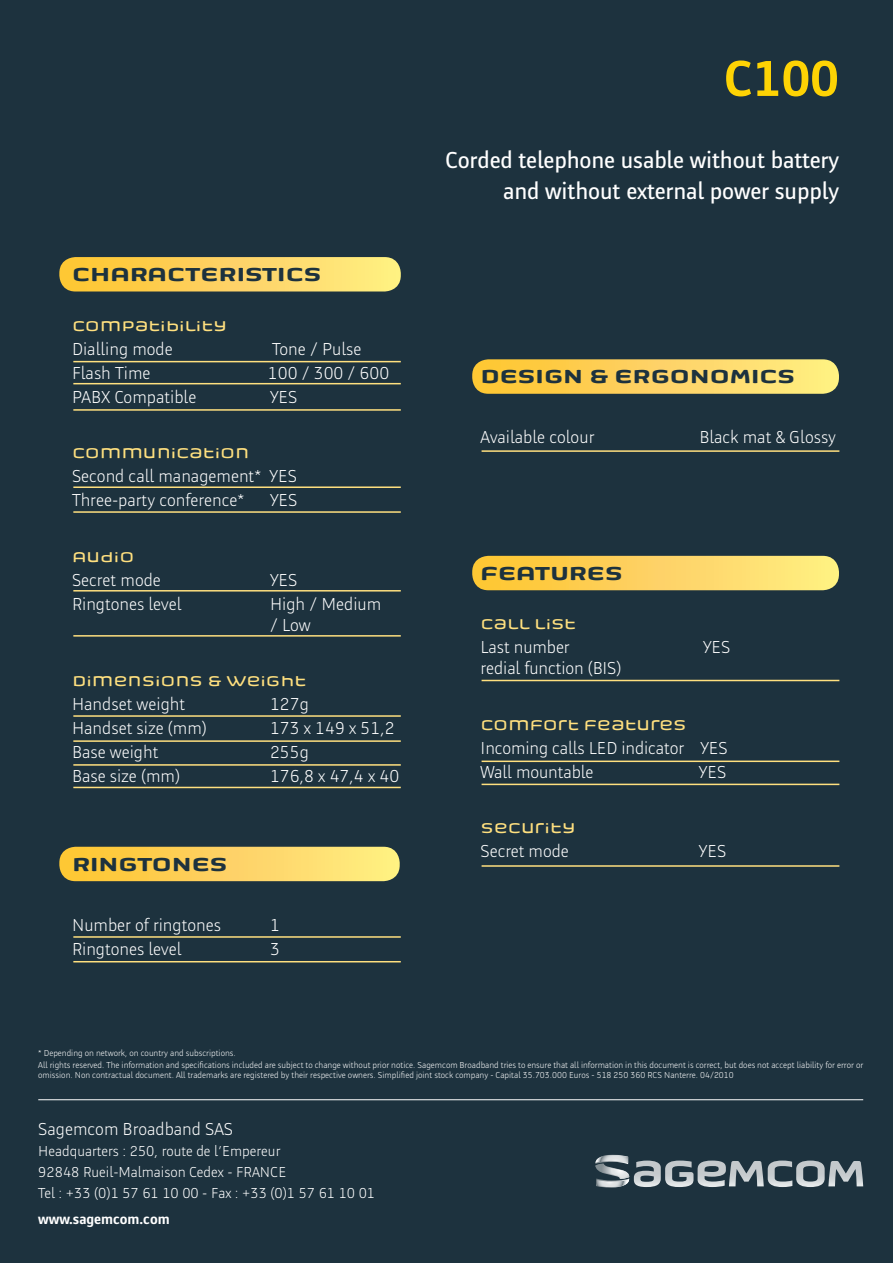
<style>
.page{position:relative;width:893px;height:1263px;background:#1d323e}
.page>*{position:absolute;margin:0;border:0;box-sizing:border-box;transform-origin:0 0}
.t1{font:52.5px "Sagem Type Bold";color:#fed304}
.t2{font:24px "Sagemcom Type";letter-spacing:-.005em;color:#fff}
.tabulation_texte_cou{font:700 24px "Sagemcom Title";color:#1d323e}
.tabulation_texte_cou-2{font:300 18px "Sagemcom Type";color:#fff}
.tabulation_texte_cou-3{font:300 18px "Sagem Type";color:#fff}
.tabulation_texte_cou-4{font:300 18px "Sagemcom Title";color:#ffe07f}
.t3{font:300 15px "Sagem Type";color:#fff}
.t4{font:700 15px "Sagem Type";color:#fff}
.t5{font:300 9px/10.8px "Sagem Type";color:#fff}
.t6{font:300 9px "Sagemcom Type";color:#fff}
.s1{font-family:"Sagem Type"}
</style>
<div class="page">
<hr style="left:38px;top:1099px;width:825px;height:1px;background:#fff">
<svg style="left:59px;top:257px;width:342px;height:34px;background:#f9d25e"></svg>
<svg style="left:59px;top:847px;width:341px;height:34px;background:#fad35e"></svg>
<svg style="left:472px;top:359px;width:367px;height:35px;background:#f6d05d"></svg>
<svg style="left:472px;top:556px;width:367px;height:34px;background:#fad35e"></svg>
<hr style="left:73px;top:361px;width:328px;height:1px;background:#ffe07f">
<hr style="left:73px;top:383px;width:328px;height:1px;background:#ffe07f">
<hr style="left:73px;top:409px;width:328px;height:2px;background:#ffe07f">
<hr style="left:73px;top:486px;width:328px;height:2px;background:#ffe07f">
<hr style="left:73px;top:511px;width:328px;height:2px;background:#ffe07f">
<hr style="left:73px;top:590px;width:328px;height:1px;background:#ffe07f">
<hr style="left:73px;top:635px;width:328px;height:2px;background:#ffe07f">
<hr style="left:73px;top:715px;width:328px;height:2px;background:#ffe07f">
<hr style="left:73px;top:740px;width:328px;height:2px;background:#ffe07f">
<hr style="left:73px;top:764px;width:328px;height:2px;background:#ffe07f">
<hr style="left:73px;top:787px;width:328px;height:1px;background:#ffe07f">
<hr style="left:73px;top:936px;width:328px;height:2px;background:#ffe07f">
<hr style="left:73px;top:961px;width:328px;height:1px;background:#ffe07f">
<hr style="left:482px;top:450px;width:357px;height:2px;background:#ffe07f">
<hr style="left:482px;top:680px;width:357px;height:1px;background:#ffe07f">
<hr style="left:482px;top:760px;width:357px;height:2px;background:#ffe07f">
<hr style="left:482px;top:784px;width:357px;height:1px;background:#ffe07f">
<hr style="left:482px;top:865px;width:357px;height:2px;background:#ffe07f">
<svg style="left:595px;top:1155px;width:268px;height:32px"></svg>
<p class="t1" style="left:724px;top:50px;width:117px">C100</p>
<p class="tabulation_texte_cou" style="left:72px;top:263px;width:251px">CHARACTERISTICS</p>
<p class="tabulation_texte_cou-4" style="left:72px;top:317px;width:157px">Compatibility</p>
<p class="tabulation_texte_cou-2" style="left:72px;top:339px;width:102px">Dialling mode</p>
<p class="tabulation_texte_cou-2" style="left:272px;top:339px;width:91px">Tone / Pulse</p>
<p class="tabulation_texte_cou-2" style="left:72px;top:363px;width:80px">Flash Time</p>
<p class="tabulation_texte_cou-2" style="left:268px;top:363px;width:123px">100 / 300 / 600</p>
<p class="tabulation_texte_cou-2" style="left:72px;top:387px;width:126px">PABX Compatible</p>
<p class="tabulation_texte_cou-2" style="left:270px;top:387px;width:29px">YES</p>
<p class="tabulation_texte_cou-4" style="left:72px;top:445px;width:179px">Communication</p>
<p class="tabulation_texte_cou-2" style="left:72px;top:466px;width:227px">Second call management* YES</p>
<p class="tabulation_texte_cou-2" style="left:72px;top:490px;width:174px">Three-party conference*</p>
<p class="tabulation_texte_cou-2" style="left:270px;top:490px;width:29px">YES</p>
<p class="tabulation_texte_cou-4" style="left:72px;top:548px;width:64px">Audio</p>
<p class="tabulation_texte_cou-2" style="left:72px;top:570px;width:90px">Secret mode</p>
<p class="tabulation_texte_cou-2" style="left:270px;top:570px;width:29px">YES</p>
<p class="tabulation_texte_cou-2" style="left:72px;top:594px;width:111px">Ringtones level</p>
<p class="tabulation_texte_cou-2" style="left:270px;top:594px;width:113px">High / Medium</p>
<p class="tabulation_texte_cou-2" style="left:270px;top:615px;width:42px">/ Low</p>
<p class="tabulation_texte_cou-4" style="left:72px;top:673px;width:236px">Dimensions &amp; weight</p>
<p class="tabulation_texte_cou-3" style="left:72px;top:694px;width:115px">Handset weight</p>
<p class="tabulation_texte_cou-3" style="left:270px;top:694px;width:40px">127g</p>
<p class="tabulation_texte_cou-3" style="left:72px;top:718px;width:136px">Handset size (mm)</p>
<p class="tabulation_texte_cou-3" style="left:270px;top:718px;width:126px">173 x 149 x 51,2</p>
<p class="tabulation_texte_cou-3" style="left:72px;top:742px;width:88px">Base weight</p>
<p class="tabulation_texte_cou-3" style="left:270px;top:742px;width:40px">255g</p>
<p class="tabulation_texte_cou-3" style="left:72px;top:766px;width:110px">Base size (mm)</p>
<p class="tabulation_texte_cou-3" style="left:270px;top:766px;width:131px">176,8 x 47,4 x 40</p>
<p class="tabulation_texte_cou" style="left:72px;top:853px;width:157px">RINGTONES</p>
<p class="tabulation_texte_cou-2" style="left:72px;top:915px;width:150px">Number of ringtones</p>
<p class="tabulation_texte_cou-2" style="left:270px;top:915px;width:11px">1</p>
<p class="tabulation_texte_cou-2" style="left:72px;top:939px;width:111px">Ringtones level</p>
<p class="tabulation_texte_cou-2" style="left:270px;top:939px;width:11px">3</p>
<p class="t6" style="left:38px;top:1048px;width:199px">* Depending on network, on country and subscriptions<span class="s1">.</span></p>
<p class="t2" style="left:445px;top:147px;width:395px">Corded telephone usable without battery</p>
<p class="t2" style="left:503px;top:179px;width:337px">and without external power supply</p>
<p class="tabulation_texte_cou" style="left:480px;top:365px;width:316px">DESIGN &amp; ERGONOMICS</p>
<p class="tabulation_texte_cou-2" style="left:481px;top:428px;width:115px">Available colour</p>
<p class="tabulation_texte_cou-2" style="left:699px;top:428px;width:138px">Black mat &amp; Glossy</p>
<p class="tabulation_texte_cou" style="left:480px;top:562px;width:144px">FEATURES</p>
<p class="tabulation_texte_cou-4" style="left:480px;top:616px;width:97px">Call list</p>
<p class="tabulation_texte_cou-2" style="left:481px;top:638px;width:90px">Last number</p>
<p class="tabulation_texte_cou-2" style="left:703px;top:638px;width:29px">YES</p>
<p class="tabulation_texte_cou-2" style="left:481px;top:659px;width:142px">redial function (BIS)</p>
<p class="tabulation_texte_cou-4" style="left:480px;top:716px;width:208px">Comfort features</p>
<p class="tabulation_texte_cou-2" style="left:481px;top:738px;width:248px">Incoming calls LED indicator YES</p>
<p class="tabulation_texte_cou-2" style="left:481px;top:762px;width:114px">Wall mountable</p>
<p class="tabulation_texte_cou-2" style="left:699px;top:762px;width:29px">YES</p>
<p class="tabulation_texte_cou-4" style="left:480px;top:820px;width:97px">Security</p>
<p class="tabulation_texte_cou-2" style="left:481px;top:842px;width:90px">Secret mode</p>
<p class="tabulation_texte_cou-2" style="left:699px;top:842px;width:29px">YES</p>
<p class="t5" style="left:38px;top:1059px;width:826px">All rights reserved. The information and specifications included are subject to change without prior notice. Sagemcom Broadband tries to ensure that all information in this document is correct, but does not accept liability for error or omission. Non contractual document. All trademarks are registered by their respective owners. Simplified joint stock company - Capital 35.703.000 Euros - 518 250 360 RCS Nanterre. 04/2010</p>
<p class="tabulation_texte_cou-3" style="left:38px;top:1119px;width:196px">Sagemcom Broadband SAS</p>
<p class="t3" style="left:38px;top:1143px;width:244px">Headquarters : 250, route de l’Empereur</p>
<p class="t3" style="left:38px;top:1164px;width:250px">92848 Rueil-Malmaison Cedex - FRANCE</p>
<p class="t3" style="left:38px;top:1185px;width:338px">Tel : +33 (0)1 57 61 10 00 - Fax : +33 (0)1 57 61 10 01</p>
<p class="t4" style="left:38px;top:1210px;width:133px">www.sagemcom.com</p>
</div>
